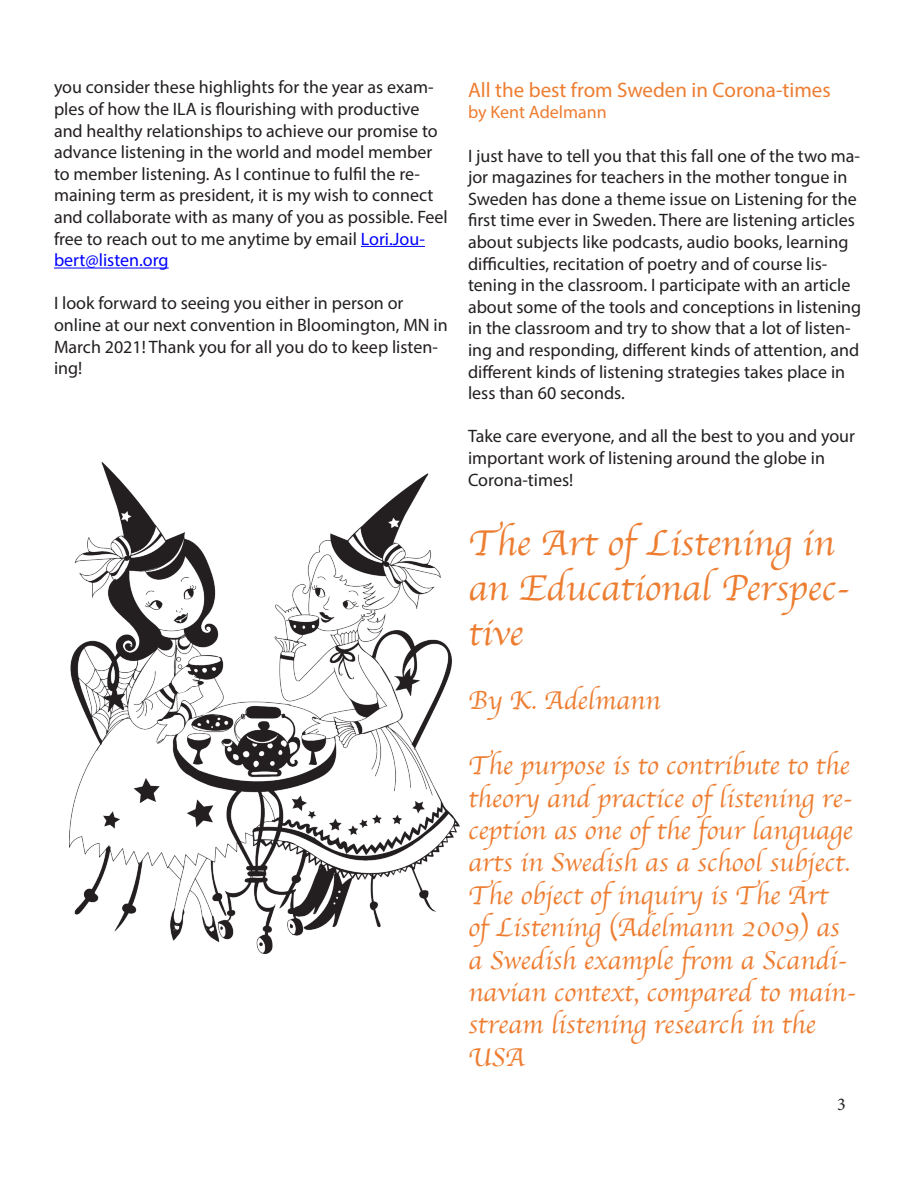
<style>
.page{position:relative;width:918px;height:1188px;background:#fff}
.page>*{position:absolute;margin:0;border:0;box-sizing:border-box;transform-origin:0 0}
.t1{font:37.5px/45px "Apple Chancery";color:#ed7d31}
.t2{font:27px/32.4px "Apple Chancery";color:#ed7d31}
.t3{font:21px "Myriad Pro";color:#ed7d31}
.t4{font:18px/21.6px "Myriad Pro";color:#231f20}
.t5{font:18px "Myriad Pro";color:#ed7d31}
.t6{font:18px "Minion Pro";color:#231f20}
.s1{color:#00f}
</style>
<div class="page">
<hr style="left:361px;top:246px;width:64px;height:1px;background:#00f">
<hr style="left:54px;top:268px;width:115px;height:1px;background:#00f">
<img style="left:69px;top:462px;width:390px;height:491px">
<p class="t4" style="left:54px;top:76px;width:395px">you consider these highlights for the year as exam&shy;ples of how the ILA is flourishing with productive and healthy relationships to achieve our promise to advance listening in the world and model member to member listening. As I continue to fulfil the re&shy;maining term as president, it is my wish to connect and collaborate with as many of you as possible. Feel free to reach out to me anytime by email <span class="s1">Lori.Jou&shy;bert@listen.org</span></p>
<p class="t4" style="left:54px;top:292px;width:395px">I look forward to seeing you either in person or online at our next convention in Bloomington, MN in March 2021! Thank you for all you do to keep listen&shy;ing!</p>
<p class="t3" style="left:468px;top:77px;width:364px">All the best from Sweden in Corona-times</p>
<p class="t5" style="left:468px;top:101px;width:140px">by Kent Adelmann</p>
<p class="t4" style="left:468px;top:144px;width:395px">I just have to tell you that this fall one of the two ma&shy;jor magazines for teachers in the mother tongue in Sweden has done a theme issue on Listening for the first time ever in Sweden. There are listening articles about subjects like podcasts, audio books, learning difficulties, recitation of poetry and of course lis&shy;tening in the classroom. I participate with an article about some of the tools and conceptions in listening in the classroom and try to show that a lot of listen&shy;ing and responding, different kinds of attention, and different kinds of listening strategies takes place in less than 60 seconds.</p>
<p class="t4" style="left:468px;top:425px;width:389px">Take care everyone, and all the best to you and your important work of listening around the globe in<br>Corona-times!</p>
<p class="t1" style="left:468px;top:520px;width:383px">The Art of Listening in an Educational Perspec&shy;tive</p>
<p class="t2" style="left:468px;top:684px;width:194px">By K. Adelmann</p>
<p class="t2" style="left:468px;top:749px;width:389px">The purpose is to contribute to the theory and practice of listening re&shy;ception as one of the four language arts in Swedish as a school subject.<br>The object of inquiry is The Art<br>of Listening (Adelmann 2009) as a Swedish example from a Scandi&shy;navian context, compared to main&shy;stream listening research in the<br>USA</p>
<p class="t6" style="left:837px;top:1093px;width:10px">3</p>
</div>
